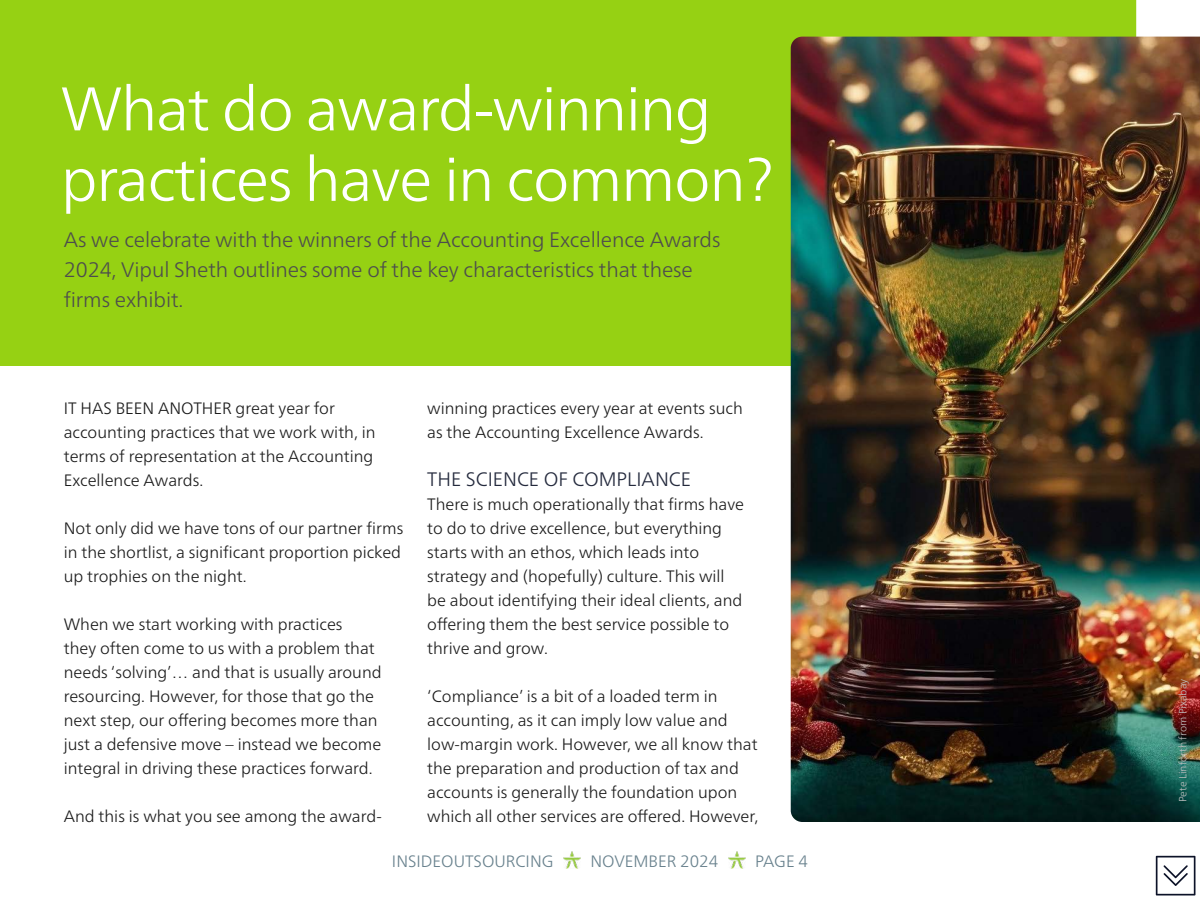
<style>
.page{position:relative;width:1200px;height:900px;background:#fff}
.page>*{position:absolute;margin:0;border:0;box-sizing:border-box;transform-origin:0 0}
.t1{font:300 61.5px/70.5px "Frutiger Neue LTW1 G";letter-spacing:-.02em;color:#fff}
.t2{font:300 21px/30px "Frutiger Neue LTW1 G";letter-spacing:-.005em;color:#4d4d4d}
.t3{font:300 19.5px "Frutiger Neue LTW1 G";color:#242a3d}
.t4{font:300 16.5px/24px "Frutiger Neue LTW1 G";color:#1a1a1a}
.t5{font:300 16.5px "Frutiger Neue LTW1 G";color:#68818d}
.t6{font:300 10.5px "Frutiger Neue LTW1 G";color:#bfbfbf}
</style>
<div class="page">
<img style="left:564px;top:852px;width:17px;height:16px">
<img style="left:728px;top:852px;width:17px;height:16px">
<svg style="left:1156px;top:856px;width:39px;height:39px"></svg>
<div style="left:0;top:0;width:1136px;height:366px;background:#96d113"></div>
<img style="left:791px;top:37px;width:409px;height:785px">
<h1 class="t1" style="left:61px;top:73px;width:714px">What do award-winning practices have in common?</h1>
<p class="t2" style="left:64px;top:224px;width:658px">As we celebrate with the winners of the Accounting Excellence Awards<br>2024, Vipul Sheth outlines some of the key characteristics that these firms exhibit.</p>
<p class="t4" style="left:64px;top:396px;width:313px">IT HAS BEEN ANOTHER great year for accounting practices that we work with, in terms of representation at the Accounting Excellence Awards.</p>
<p class="t4" style="left:64px;top:516px;width:341px">Not only did we have tons of our partner firms in the shortlist, a significant proportion picked up trophies on the night.</p>
<p class="t4" style="left:64px;top:612px;width:319px">When we start working with practices<br>they often come to us with a problem that needs ‘solving’… and that is usually around resourcing. However, for those that go the next step, our offering becomes more than just a defensive move – instead we become integral in driving these practices forward.</p>
<p class="t4" style="left:64px;top:804px;width:319px">And this is what you see among the award-</p>
<p class="t4" style="left:427px;top:396px;width:317px">winning practices every year at events such as the Accounting Excellence Awards.</p>
<p class="t3" style="left:427px;top:467px;width:265px">THE SCIENCE OF COMPLIANCE</p>
<p class="t4" style="left:427px;top:492px;width:318px">There is much operationally that firms have to do to drive excellence, but everything starts with an ethos, which leads into strategy and (hopefully) culture. This will be about identifying their ideal clients, and offering them the best service possible to thrive and grow.</p>
<p class="t4" style="left:427px;top:684px;width:333px">‘Compliance’ is a bit of a loaded term in accounting, as it can imply low value and low-margin work. However, we all know that the preparation and production of tax and accounts is generally the foundation upon which all other services are offered. However,</p>
<p class="t5" style="left:392px;top:851px;width:163px">INSIDEOUTSOURCING</p>
<p class="t5" style="left:590px;top:851px;width:129px">NOVEMBER 2024</p>
<p class="t5" style="left:755px;top:851px;width:54px">PAGE 4</p>
<p class="t6" style="left:1177px;top:802px;width:125px;rotate:-90deg">Pete Linforth from Pixabay</p>
</div>
